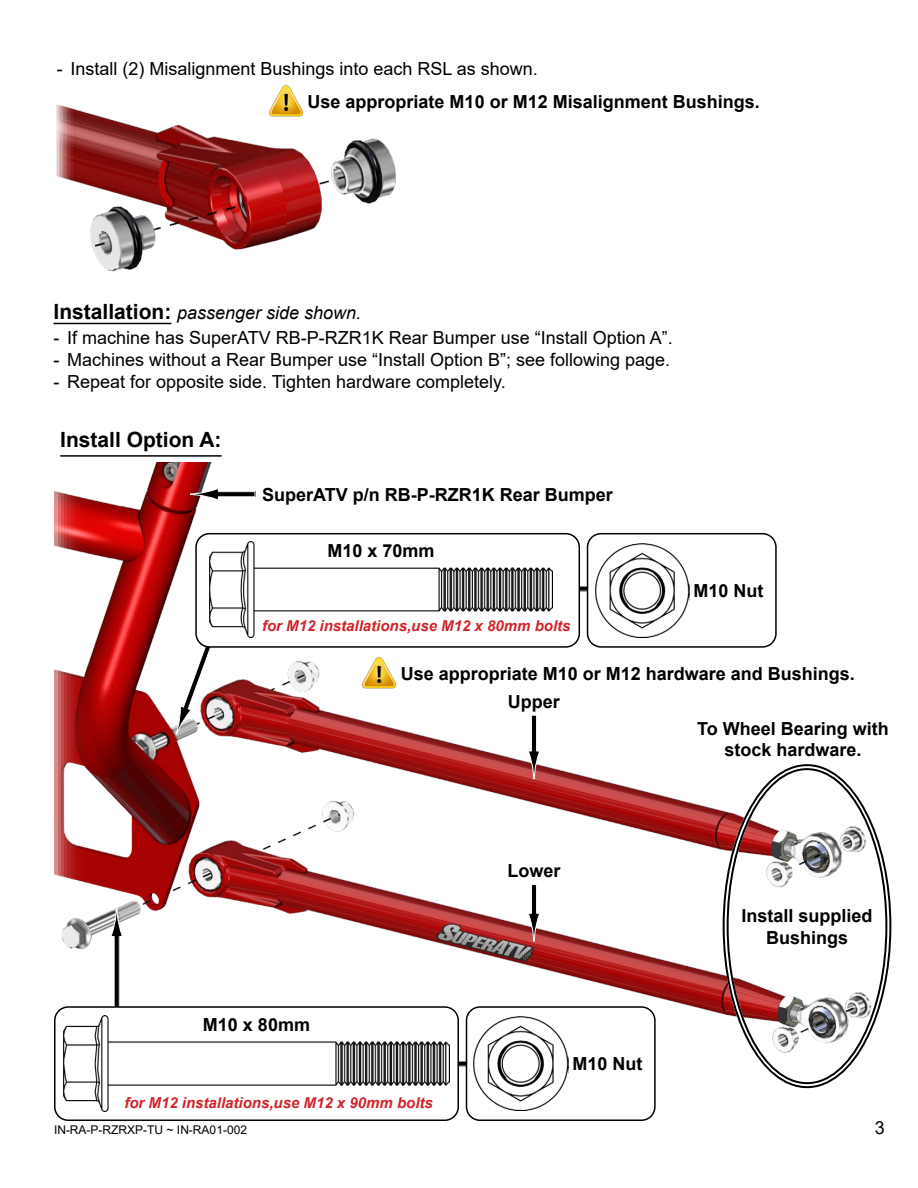
<style>
.page{position:relative;width:918px;height:1188px;background:#fff}
.page>*{position:absolute;margin:0;border:0;box-sizing:border-box;transform-origin:0 0}
.t1{font:700 21px "Arial";color:#000}
.t2{font:18px "Arial";color:#000}
.t3{font:700 18px/21.6px "Arial";color:#000;text-align:center}
.t4{font:italic 18px "Arial";color:#000}
.t5{font:italic 700 15px "Arial";color:#d2232a}
.t6{font:12px "Arial";color:#000}
.s1{font-weight:700;font-style:normal;font-size:21px}
</style>
<div class="page">
<img style="left:54px;top:462px;width:826px;height:598px">
<hr style="left:54px;top:323px;width:117px;height:1px;background:#000">
<hr style="left:60px;top:455px;width:162px;height:2px;background:#000">
<div style="left:531px;top:715px;width:6px;height:36px;background:#000"></div>
<div style="left:531px;top:715px;width:6px;height:37px;border:1px solid #fff"></div>
<svg style="left:527px;top:750px;width:14px;height:29px"></svg>
<div style="left:531px;top:885px;width:6px;height:29px;background:#000"></div>
<div style="left:531px;top:884px;width:6px;height:30px;border:1px solid #fff"></div>
<svg style="left:527px;top:913px;width:14px;height:29px"></svg>
<div style="left:218px;top:492px;width:37px;height:5px;background:#000"></div>
<div style="left:218px;top:491px;width:37px;height:6px;border:1px solid #fff"></div>
<svg style="left:190px;top:488px;width:29px;height:13px"></svg>
<svg style="left:175px;top:538px;width:75px;height:197px"></svg>
<div style="left:509px;top:586px;width:249px;height:5px;background:#000"></div>
<div style="left:588px;top:534px;width:188px;height:113px;background:#fff;border-radius:14px"></div>
<div style="left:587px;top:533px;width:190px;height:115px;border:2px solid #000;border-radius:14px"></div>
<img style="left:595px;top:543px;width:95px;height:94px">
<div style="left:363px;top:1061px;width:249px;height:5px;background:#000"></div>
<div style="left:466px;top:1007px;width:189px;height:113px;background:#fff;border-radius:14px"></div>
<div style="left:466px;top:1006px;width:190px;height:115px;border:2px solid #000;border-radius:14px"></div>
<img style="left:474px;top:1017px;width:95px;height:94px">
<img style="left:57px;top:104px;width:339px;height:168px">
<img style="left:262px;top:85px;width:48px;height:36px">
<img style="left:355px;top:655px;width:48px;height:38px">
<div style="left:196px;top:534px;width:383px;height:113px;background:#fff;border-radius:14px"></div>
<div style="left:195px;top:533px;width:385px;height:115px;border:2px solid #000;border-radius:14px"></div>
<img style="left:209px;top:541px;width:343px;height:97px">
<div style="left:114px;top:936px;width:5px;height:122px;background:#000"></div>
<div style="left:114px;top:936px;width:6px;height:123px;border:1px solid #fff"></div>
<svg style="left:110px;top:909px;width:13px;height:28px"></svg>
<div style="left:55px;top:1007px;width:403px;height:113px;background:#fff;border-radius:14px"></div>
<div style="left:54px;top:1006px;width:405px;height:115px;border:2px solid #000;border-radius:14px"></div>
<img style="left:64px;top:1016px;width:385px;height:96px">
<p class="t2" style="left:57px;top:56px;width:483px">- Install (2) Misalignment Bushings into each RSL as shown.</p>
<p class="t3" style="left:308px;top:91px;width:454px">Use appropriate M10 or M12 Misalignment Bushings.</p>
<p class="t4" style="left:54px;top:301px;width:309px"><span class="s1">Installation:</span> passenger side shown.</p>
<p class="t2" style="left:54px;top:326px;width:621px">- If machine has SuperATV RB-P-RZR1K Rear Bumper use “Install Option A”.</p>
<p class="t2" style="left:54px;top:347px;width:618px">- Machines without a Rear Bumper use “Install Option B”; see following page.</p>
<p class="t2" style="left:54px;top:369px;width:454px">- Repeat for opposite side. Tighten hardware completely.</p>
<p class="t1" style="left:60px;top:425px;width:163px">Install Option A:</p>
<p class="t3" style="left:262px;top:484px;width:352px">SuperATV p/n RB-P-RZR1K Rear Bumper</p>
<p class="t3" style="left:327px;top:541px;width:109px">M10 x 70mm</p>
<p class="t5" style="left:262px;top:615px;width:310px">for M12 installations,use M12 x 80mm bolts</p>
<p class="t3" style="left:693px;top:580px;width:72px">M10 Nut</p>
<p class="t3" style="left:401px;top:663px;width:456px">Use appropriate M10 or M12 hardware and Bushings.</p>
<p class="t3" style="left:508px;top:691px;width:54px">Upper</p>
<p class="t3" style="left:697px;top:718px;width:193px">To Wheel Bearing with stock hardware.</p>
<p class="t3" style="left:507px;top:860px;width:55px">Lower</p>
<p class="t3" style="left:742px;top:905px;width:133px">Install supplied<br>Bushings</p>
<p class="t3" style="left:203px;top:1014px;width:109px">M10 x 80mm</p>
<p class="t5" style="left:124px;top:1092px;width:310px">for M12 installations,use M12 x 90mm bolts</p>
<p class="t3" style="left:572px;top:1053px;width:72px">M10 Nut</p>
<p class="t6" style="left:54px;top:1122px;width:195px">IN-RA-P-RZRXP-TU ~ IN-RA01-002</p>
<p class="t2" style="left:875px;top:1115px;width:12px">3</p>
</div>
